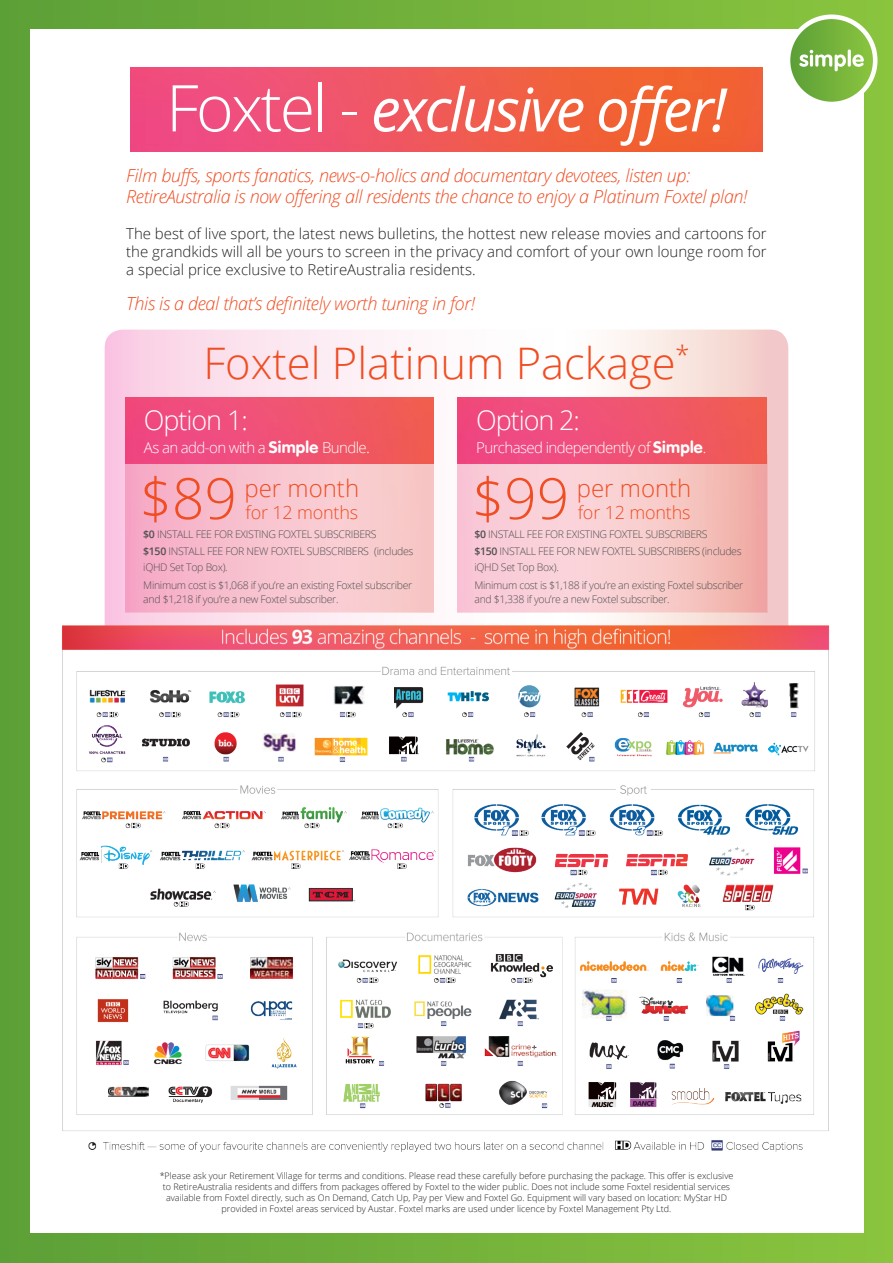
<style>
.page{position:relative;width:893px;height:1263px;background:#fff}
.page>*{position:absolute;margin:0;border:0;box-sizing:border-box;transform-origin:0 0}
.t1{font:italic 60px "Open Sans";letter-spacing:-.04em;color:#fff}
.t2{font:300 57px "Open Sans";color:#f04d22}
.t3{font:300 43.5px "Open Sans";color:#f04d22}
.t4{font:300 27px "Open Sans";letter-spacing:-.04em;color:#fff}
.t5{font:300 24px "Open Sans";color:#f04d22}
.t6{font:italic 300 18px "Open Sans";letter-spacing:-.02em;color:#f04d22}
.t7{font:300 18px "Open Sans";letter-spacing:-.01em;color:#f04d22}
.t8{font:300 15px/18px "Open Sans";color:#231f20;text-align:justify}
.t9{font:300 15px "Open Sans";letter-spacing:-.04em;color:#fff}
.t10{font:300 10.5px/16.5px "Open Sans";letter-spacing:-.03em;color:#505052}
.t11{font:300 9px/10.8px "Open Sans";color:#231f20;text-align:center}
.s1{font-weight:300;font-style:normal;font-size:64.5px}
.s2{font-family:"VAG Rounded Bold";font-weight:400;font-size:16.5px}
.s3{font-size:16.5px}
.s4{font-weight:600}
</style>
<div class="page">
<div style="left:0;top:0;width:893px;height:1263px;background:linear-gradient(to right,#5b9f37,#8bc53f)"></div>
<div style="left:30px;top:30px;width:833px;height:1203px;background:#fff"></div>
<svg style="left:788px;top:17px;width:87px;height:87px;background:#7db749"></svg>
<div style="left:786px;top:15px;width:91px;height:91px;border:5px solid #fff;border-radius:50%"></div>
<svg style="left:799px;top:49px;width:65px;height:22px"></svg>
<svg style="left:105px;top:330px;width:683px;height:318px"></svg>
<img style="left:131px;top:68px;width:631px;height:84px">
<img style="left:62px;top:617px;width:768px;height:535px">
<img style="left:126px;top:398px;width:308px;height:65px">
<img style="left:458px;top:398px;width:308px;height:65px">
<div style="left:126px;top:463px;width:308px;height:149px;background:linear-gradient(to right,#f7afcb,#f9d2ce)"></div>
<svg style="left:458px;top:463px;width:308px;height:149px;background:#f7c7ca"></svg>
<p class="t1" style="left:166px;top:68px;width:562px"><span class="s1">Foxtel -</span> exclusive offer!</p>
<p class="t6" style="left:126px;top:163px;width:566px">Film buffs, sports fanatics, news-o-holics and documentary devotees, listen up:</p>
<p class="t6" style="left:126px;top:184px;width:623px">RetireAustralia is now offering all residents the chance to enjoy a Platinum Foxtel plan!</p>
<p class="t8" style="left:126px;top:225px;width:642px">The best of live sport, the latest news bulletins, the hottest new release movies and cartoons for the grandkids will all be yours to screen in the privacy and comfort of your own lounge room for a special price exclusive to RetireAustralia residents.</p>
<p class="t6" style="left:126px;top:291px;width:350px">This is a deal that’s definitely worth tuning in for!</p>
<p class="t3" style="left:203px;top:333px;width:488px">Foxtel Platinum Package<sup>*</sup></p>
<p class="t4" style="left:144px;top:402px;width:105px">Option 1:</p>
<p class="t9" style="left:144px;top:437px;width:228px">As an add-on with a <span class="s2">Simple</span> Bundle<span class="s3">.</span></p>
<p class="t4" style="left:476px;top:402px;width:105px">Option 2:</p>
<p class="t9" style="left:476px;top:437px;width:232px">Purchased independently of <span class="s2">Simple</span>.</p>
<p class="t2" style="left:139px;top:459px;width:99px">$89</p>
<p class="t5" style="left:245px;top:472px;width:116px">per month</p>
<p class="t7" style="left:245px;top:500px;width:114px">for 12 months</p>
<p class="t10" style="left:143px;top:526px;width:235px"><span class="s4">$0</span> INSTALL FEE FOR EXISTING FOXTEL SUBSCRIBERS</p>
<p class="t10" style="left:143px;top:542px;width:272px"><span class="s4">$150</span> INSTALL FEE FOR NEW FOXTEL SUBSCRIBERS (includes iQHD Set Top Box).</p>
<p class="t10" style="left:143px;top:578px;width:270px;line-height:13.5px">Minimum cost is $1,068 if you’re an existing Foxtel subscriber and $1,218 if you’re a new Foxtel subscriber.</p>
<p class="t2" style="left:472px;top:459px;width:99px">$99</p>
<p class="t5" style="left:577px;top:472px;width:116px">per month</p>
<p class="t7" style="left:578px;top:500px;width:114px">for 12 months</p>
<p class="t10" style="left:474px;top:526px;width:235px"><span class="s4">$0</span> INSTALL FEE FOR EXISTING FOXTEL SUBSCRIBERS</p>
<p class="t10" style="left:474px;top:542px;width:269px"><span class="s4">$150</span> INSTALL FEE FOR NEW FOXTEL SUBSCRIBERS (includes iQHD Set Top Box).</p>
<p class="t10" style="left:474px;top:578px;width:270px;line-height:13.5px">Minimum cost is $1,188 if you’re an existing Foxtel subscriber and $1,338 if you’re a new Foxtel subscriber.</p>
<p class="t11" style="left:160px;top:1170px;width:575px">*Please ask your Retirement Village for terms and conditions. Please read these carefully before purchasing the package. This offer is exclusive to RetireAustralia residents and differs from packages offered by Foxtel to the wider public. Does not include some Foxtel residential services available from Foxtel directly, such as On Demand, Catch Up, Pay per View and Foxtel Go. Equipment will vary based on location: MyStar HD provided in Foxtel areas serviced by Austar. Foxtel marks are used under licence by Foxtel Management Pty Ltd.</p>
</div>
